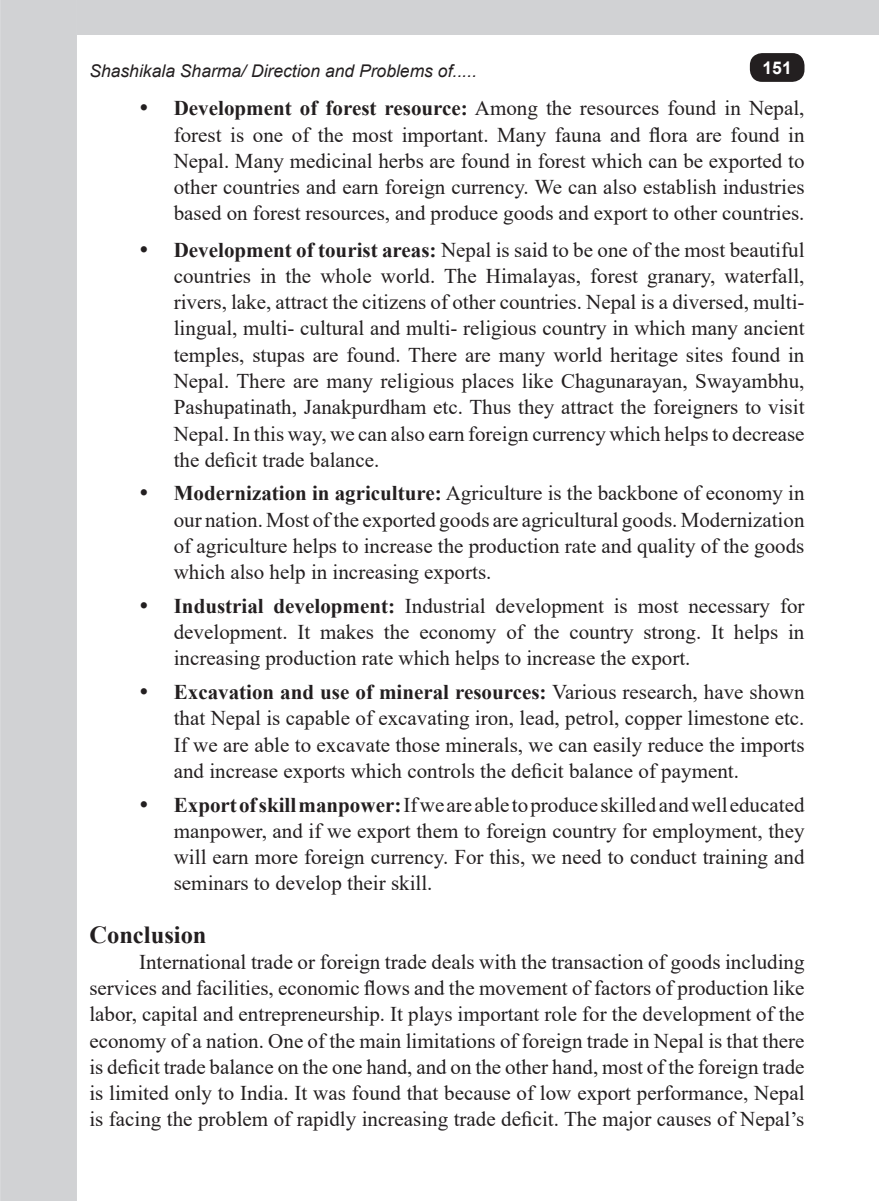
<style>
.page{position:relative;width:879px;height:1201px;background:#fff}
.page>*{position:absolute;margin:0;border:0;box-sizing:border-box;transform-origin:0 0}
.No_Spacing{font:700 24.5px "Times New Roman";color:#231f20}
.No_Spacing-2{font:21px/26.2px "Times New Roman";color:#231f20;text-align:justify}
.t1{font:italic 17.5px "Arial";color:#231f20}
.t2{font:700 17.5px "Arial";color:#fff}
.s1{font-weight:700}
</style>
<div class="page">
<div style="left:77px;top:0;width:801px;height:35px;background:#d1d2d4"></div>
<div style="left:0;top:0;width:77px;height:1200px;background:#d1d2d4"></div>
<div style="left:749px;top:53px;width:55px;height:29px;background:#231f20;border-radius:12px"></div>
<p class="t1" style="left:89px;top:59px;width:389px">Shashikala Sharma/ Direction and Problems of.....</p>
<p class="t2" style="left:762px;top:56px;width:31px">151</p>
<p class="No_Spacing-2" style="left:174px;top:95px;width:632px;text-indent:-35px">• <span class="s1">Development of forest resource:</span> Among the resources found in Nepal, forest is one of the most important. Many fauna and flora are found in Nepal. Many medicinal herbs are found in forest which can be exported to other countries and earn foreign currency. We can also establish industries based on forest resources, and produce goods and export to other countries.</p>
<p class="No_Spacing-2" style="left:174px;top:236px;width:632px;text-indent:-35px">• <span class="s1">Development of tourist areas:</span> Nepal is said to be one of the most beautiful countries in the whole world. The Himalayas, forest granary, waterfall, rivers, lake, attract the citizens of other countries. Nepal is a diversed, multi&shy;lingual, multi- cultural and multi- religious country in which many ancient temples, stupas are found. There are many world heritage sites found in Nepal. There are many religious places like Chagunarayan, Swayambhu, Pashupatinath, Janakpurdham etc. Thus they attract the foreigners to visit Nepal. In this way, we can also earn foreign currency which helps to decrease the deficit trade balance.</p>
<p class="No_Spacing-2" style="left:174px;top:479px;width:632px;text-indent:-35px">• <span class="s1">Modernization in agriculture:</span> Agriculture is the backbone of economy in our nation. Most of the exported goods are agricultural goods. Modernization of agriculture helps to increase the production rate and quality of the goods which also help in increasing exports.</p>
<p class="No_Spacing-2" style="left:174px;top:592px;width:632px;text-indent:-35px">• <span class="s1">Industrial development:</span> Industrial development is most necessary for development. It makes the economy of the country strong. It helps in increasing production rate which helps to increase the export.</p>
<p class="No_Spacing-2" style="left:174px;top:678px;width:632px;text-indent:-35px">• <span class="s1">Excavation and use of mineral resources:</span> Various research, have shown that Nepal is capable of excavating iron, lead, petrol, copper limestone etc.<br>If we are able to excavate those minerals, we can easily reduce the imports and increase exports which controls the deficit balance of payment.</p>
<p class="No_Spacing-2" style="left:174px;top:791px;width:632px;text-indent:-35px">• <span class="s1">Export of skill manpower:</span> If we are able to produce skilled and well educated manpower, and if we export them to foreign country for employment, they will earn more foreign currency. For this, we need to conduct training and seminars to develop their skill.</p>
<p class="No_Spacing" style="left:89px;top:917px;width:119px">Conclusion</p>
<p class="No_Spacing-2" style="left:89px;top:948px;width:716px;text-indent:50px">International trade or foreign trade deals with the transaction of goods including services and facilities, economic flows and the movement of factors of production like labor, capital and entrepreneurship. It plays important role for the development of the economy of a nation. One of the main limitations of foreign trade in Nepal is that there is deficit trade balance on the one hand, and on the other hand, most of the foreign trade is limited only to India. It was found that because of low export performance, Nepal is facing the problem of rapidly increasing trade deficit. The major causes of Nepal’s</p>
</div>
